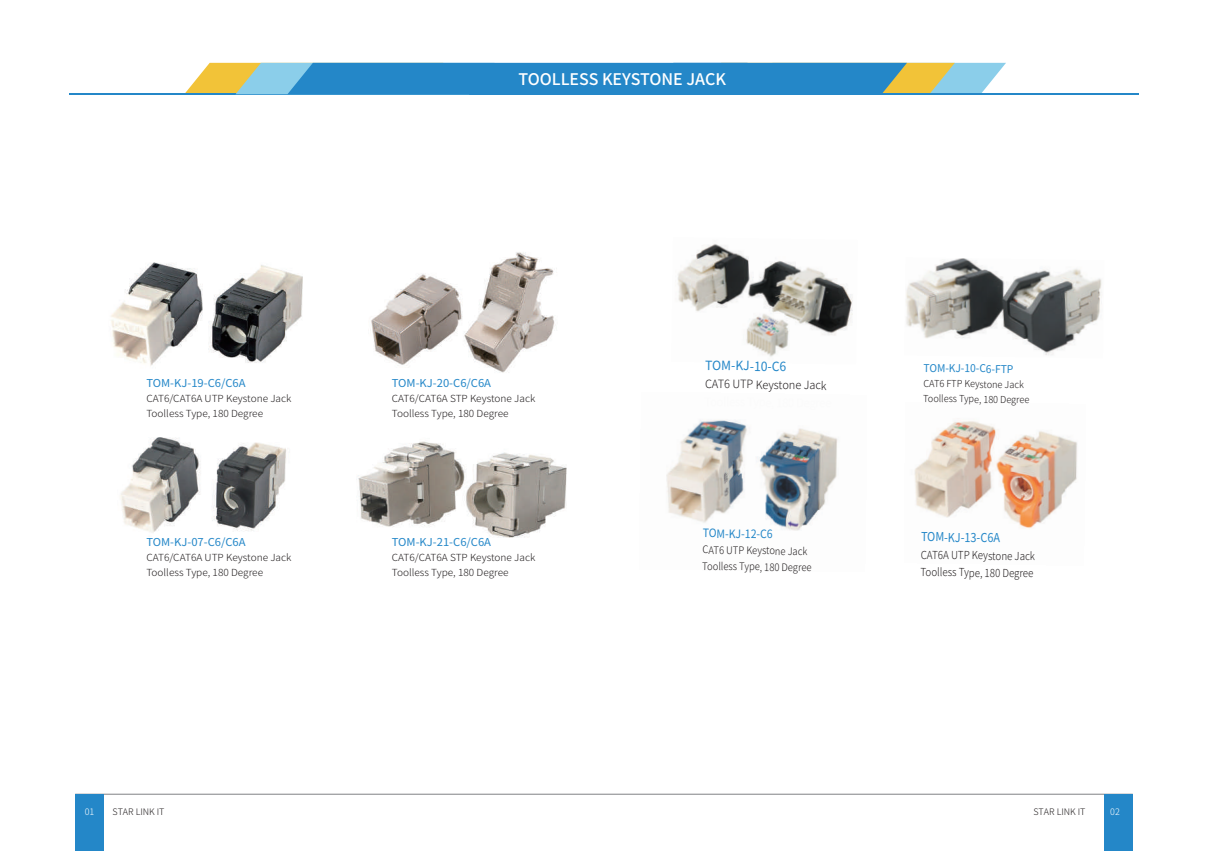
<style>
.page{position:relative;width:1208px;height:859px;background:#fff}
.page>*{position:absolute;margin:0;border:0;box-sizing:border-box;transform-origin:0 0}
.t1{font:500 16px "Source Han Sans CN";color:#fff}
.t2{font:12.8px "Source Han Sans CN";color:#2487c8;scale:.95 1}
.t3{font:12.3px "Source Han Sans CN";color:#2487c8;scale:.88 1}
.t4{font:11.6px "Source Han Sans CN";color:#2487c8;scale:.91 1}
.t5{font:300 11.5px "Source Han Sans CN";color:#231f20;scale:.95 1}
.t6{font:300 11.1px/17.3px "Source Han Sans CN";color:#231f20;scale:.88 1}
.t7{font:10.9px "Source Han Sans CN";color:#2487c8}
.t8{font:10.8px "Source Han Sans CN";color:#2487c8;scale:.95 1}
.t9{font:300 10.4px/16.2px "Source Han Sans CN";color:#231f20;scale:.91 1}
.t10{font:300 9.8px/15.2px "Source Han Sans CN";color:#231f20}
.t11{font:300 9.7px/15.1px "Source Han Sans CN";color:#231f20;scale:.95 1}
.t12{font:300 9px "Source Han Sans CN";color:#231f20}
.t13{font:300 9px "Source Han Sans CN";color:#fff}
</style>
<div class="page">
<img style="left:914px;top:421px;width:163px;height:108px">
<img style="left:120px;top:437px;width:166px;height:96px">
<img style="left:358px;top:441px;width:209px;height:97px">
<img style="left:370px;top:252px;width:185px;height:121px">
<img style="left:111px;top:262px;width:192px;height:104px">
<hr style="left:70px;top:94px;width:1069px;height:1px;background:#2487c8">
<svg style="left:184px;top:63px;width:822px;height:31px;background:#4f9abd"></svg>
<hr style="left:75px;top:794px;width:1057px;height:1px;background:#808285">
<div style="left:75px;top:794px;width:29px;height:56px;background:#2487c8"></div>
<div style="left:1104px;top:794px;width:28px;height:56px;background:#2487c8"></div>
<img style="left:677px;top:244px;width:176px;height:113px">
<img style="left:906px;top:258px;width:196px;height:97px">
<img style="left:666px;top:420px;width:172px;height:111px">
<h1 class="t1" style="left:518px;top:70px;width:209px">TOOLLESS KEYSTONE JACK</h1>
<p class="t7" style="left:146px;top:377px;width:101px">TOM-KJ-19-C6/C6A</p>
<p class="t10" style="left:146px;top:391px;width:147px">CAT6/CAT6A UTP Keystone Jack<br>Toolless Type, 180 Degree</p>
<p class="t7" style="left:146px;top:535px;width:101px">TOM-KJ-07-C6/C6A</p>
<p class="t10" style="left:146px;top:550px;width:147px">CAT6/CAT6A UTP Keystone Jack<br>Toolless Type, 180 Degree</p>
<p class="t7" style="left:392px;top:377px;width:101px">TOM-KJ-20-C6/C6A</p>
<p class="t10" style="left:392px;top:391px;width:145px">CAT6/CAT6A STP Keystone Jack<br>Toolless Type, 180 Degree</p>
<p class="t7" style="left:392px;top:535px;width:101px">TOM-KJ-21-C6/C6A</p>
<p class="t10" style="left:392px;top:550px;width:145px">CAT6/CAT6A STP Keystone Jack<br>Toolless Type, 180 Degree</p>
<h2 class="t2" style="left:705px;top:358px;width:87px;rotate:1deg">TOM-KJ-10-C6</h2>
<p class="t5" style="left:705px;top:377px;width:129px;rotate:1deg">CAT6 UTP Keystone Jack</p>
<p class="t4" style="left:703px;top:526px;width:78px;rotate:1deg">TOM-KJ-12-C6</p>
<p class="t9" style="left:703px;top:542px;width:122px;rotate:1deg">CAT6 UTP Keystone Jack<br>Toolless Type, 180 Degree</p>
<p class="t8" style="left:923px;top:361px;width:96px;rotate:1deg">TOM-KJ-10-C6-FTP</p>
<p class="t11" style="left:923px;top:376px;width:113px;rotate:1deg">CAT6 FTP Keystone Jack<br>Toolless Type, 180 Degree</p>
<p class="t3" style="left:921px;top:530px;width:91px;rotate:1deg">TOM-KJ-13-C6A</p>
<p class="t6" style="left:921px;top:546px;width:131px;rotate:1deg">CAT6A UTP Keystone Jack<br>Toolless Type, 180 Degree</p>
<p class="t13" style="left:85px;top:806px;width:11px">01</p>
<p class="t12" style="left:112px;top:806px;width:54px">STAR LINK IT</p>
<p class="t12" style="left:1033px;top:806px;width:54px">STAR LINK IT</p>
<p class="t13" style="left:1110px;top:806px;width:11px">02</p>
</div>
